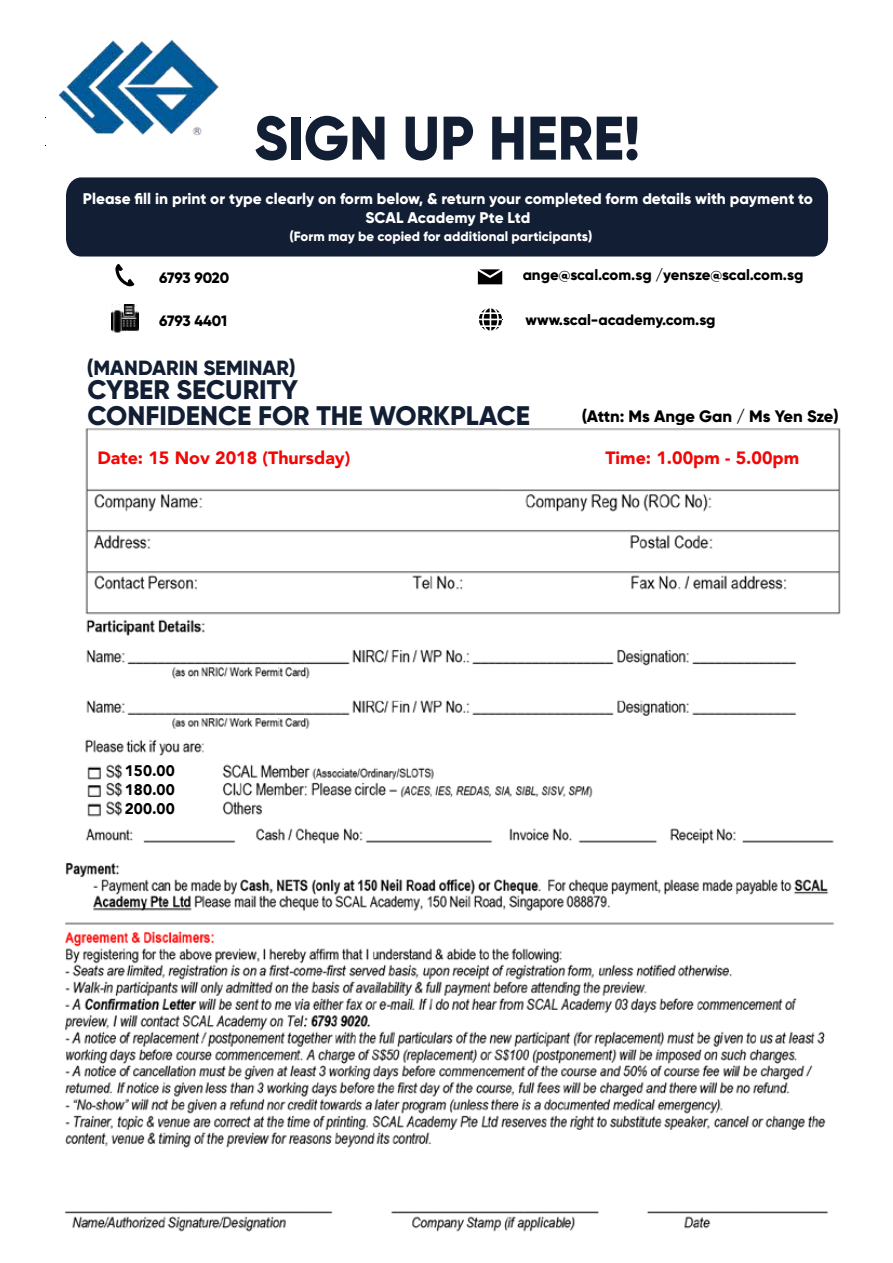
<style>
.page{position:relative;width:893px;height:1263px;background:#fff}
.page>*{position:absolute;margin:0;border:0;box-sizing:border-box;transform-origin:0 0}
.t1{font:800 61.35px "Gilroy";color:#121e33;scale:.94 1}
.t2{font:800 26.85px/25.8px "Gilroy";color:#121e33}
.t3{font:800 20.55px "Gilroy";color:#121e33}
.t4{font:900 17.85px "Avenir";color:#f20606}
.t5{font:800 16.65px "Gilroy";color:#000}
.t6{font:800 15.45px/18.6px "Gilroy";color:#fff;text-align:center}
.t7{font:900 15.3px/18.8px "Avenir";color:#000;text-align:justify}
.t8{font:800 15px "Gilroy";letter-spacing:-.01em;color:#000}
.t9{font:800 13.35px "Gilroy";color:#fff}
</style>
<div class="page">
<div style="left:66px;top:177px;width:762px;height:79px;background:#121e33"></div>
<img style="left:65px;top:428px;width:776px;height:804px">
<img style="left:45px;top:39px;width:174px;height:107px">
<div style="left:91px;top:432px;width:113px;height:21px;background:#fff"></div>
<div style="left:499px;top:431px;width:299px;height:58px;background:#fff"></div>
<div style="left:123px;top:762px;width:48px;height:54px;background:#fff"></div>
<img style="left:111px;top:304px;width:28px;height:28px">
<svg style="left:478px;top:269px;width:24px;height:15px"></svg>
<svg style="left:115px;top:264px;width:19px;height:22px"></svg>
<svg style="left:479px;top:308px;width:23px;height:23px"></svg>
<h1 class="t1" style="left:254px;top:99px;width:412px">SIGN UP HERE!</h1>
<p class="t6" style="left:83px;top:189px;width:731px">Please fill in print or type clearly on form below, &amp; return your completed form details with payment to<br>SCAL Academy Pte Ltd</p>
<p class="t9" style="left:289px;top:228px;width:304px">(Form may be copied for additional participants)</p>
<p class="t8" style="left:159px;top:268px;width:72px">6793 9020</p>
<p class="t8" style="left:523px;top:265px;width:282px">ange@scal.com.sg /yensze@scal.com.sg</p>
<p class="t8" style="left:526px;top:311px;width:192px">www.scal-academy.com.sg</p>
<p class="t8" style="left:159px;top:311px;width:70px">6793 4401</p>
<h3 class="t3" style="left:87px;top:355px;width:210px">(MANDARIN SEMINAR)</h3>
<h2 class="t2" style="left:87px;top:376px;width:444px">CYBER SECURITY<br>CONFIDENCE FOR THE WORKPLACE</h2>
<p class="t5" style="left:581px;top:405px;width:259px">(Attn: Ms Ange Gan / Ms Yen Sze)</p>
<p class="t4" style="left:97px;top:442px;width:255px">Date: 15 Nov 2018 (Thursday)</p>
<p class="t4" style="left:605px;top:442px;width:195px">Time: 1.00pm - 5.00pm</p>
<p class="t7" style="left:125px;top:761px;width:51px">150.00<br>180.00<br>200.00</p>
</div>
